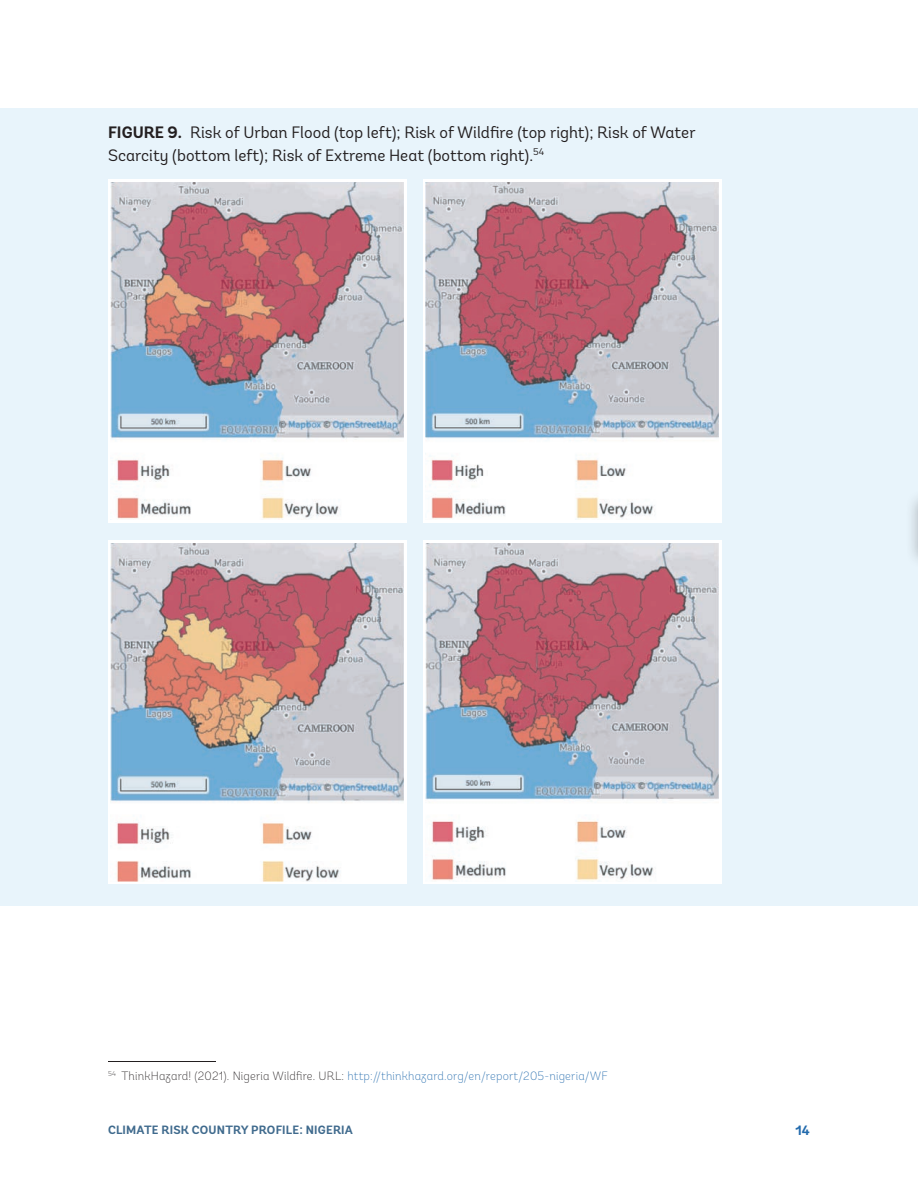
<style>
.page{position:relative;width:918px;height:1188px;background:#fff}
.page>*{position:absolute;margin:0;border:0;box-sizing:border-box;transform-origin:0 0}
.t1{font:16.5px/22.5px "Andes";color:#231f20}
.t2{font:700 13.5px "Andes";color:#236bad}
.t3{font:200 12px "Andes";letter-spacing:.015em;color:#236bad}
.t4{font:700 12px "Andes";letter-spacing:.015em;color:#3f6a8d}
.s1{font-weight:700}
.s2{color:#231f20}
</style>
<div class="page">
<div style="left:0;top:108px;width:918px;height:797px;background:#e8f4fb"></div>
<div style="left:108px;top:179px;width:299px;height:343px;background:#fff"></div>
<div style="left:423px;top:540px;width:299px;height:344px;background:#fff"></div>
<svg style="left:108px;top:540px;width:299px;height:344px;background:#fafbfb"></svg>
<div style="left:423px;top:179px;width:299px;height:343px;background:#fff"></div>
<img style="left:111px;top:182px;width:293px;height:337px">
<img style="left:426px;top:182px;width:293px;height:337px">
<img style="left:111px;top:544px;width:293px;height:337px">
<img style="left:426px;top:544px;width:293px;height:337px">
<hr style="left:108px;top:1061px;width:108px;height:1px;background:#231f20">
<div style="left:905px;top:489px;width:13px;height:103px;background:#231f20;opacity:.3"></div>
<svg style="left:917px;top:496px;width:1px;height:78px"></svg>
<p class="t1" style="left:108px;top:121px;width:589px"><span class="s1">FIGURE 9.</span> Risk of Urban Flood (top left); Risk of Wildfire (top right); Risk of Water<br>Scarcity (bottom left); Risk of Extreme Heat (bottom right). <sup>54</sup></p>
<p class="t3" style="left:108px;top:1069px;width:501px"><sup>54</sup> <span class="s2">ThinkHazard! (2021). Nigeria Wildfire. URL:</span> http://thinkhazard.org/en/report/205-nigeria/WF</p>
<p class="t4" style="left:108px;top:1122px;width:247px">CLIMATE RISK COUNTRY PROFILE: NIGERIA</p>
<p class="t2" style="left:795px;top:1122px;width:16px">14</p>
</div>
